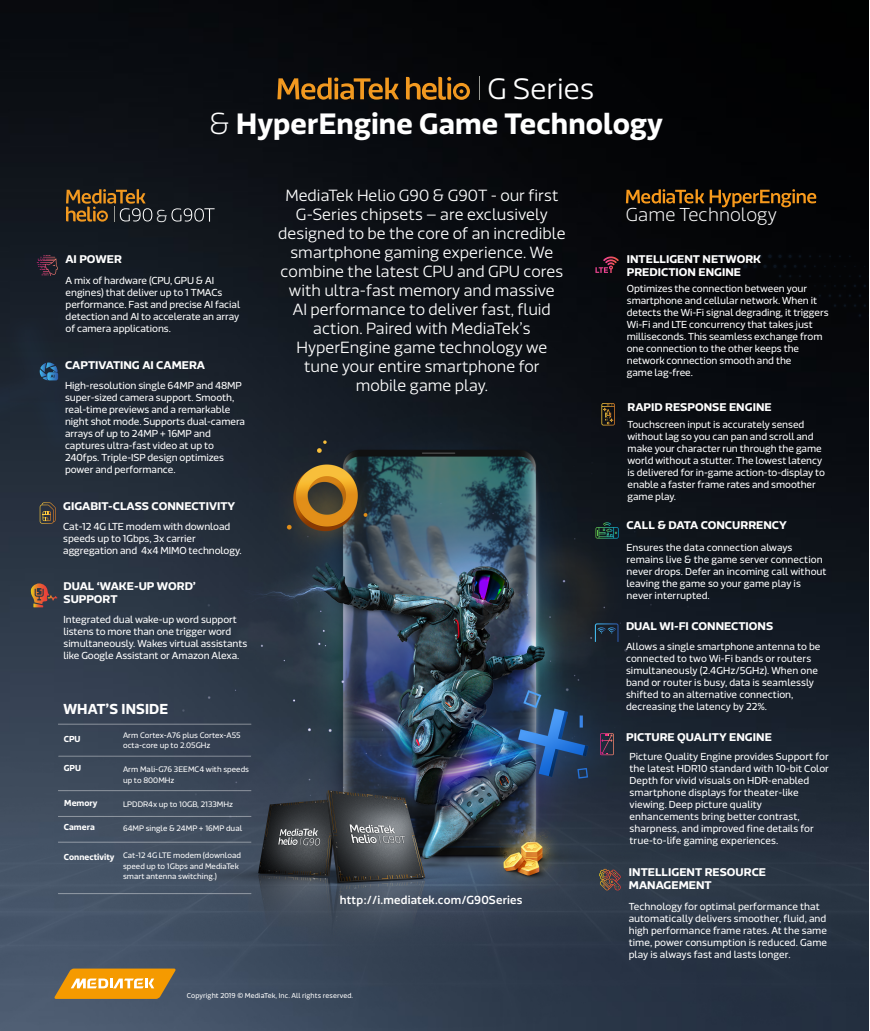
<style>
.page{position:relative;width:870px;height:1031px;background:#fff}
.page>*{position:absolute;margin:0;border:0;box-sizing:border-box;transform-origin:0 0}
.t1{font:700 29px/34.6px "Riona Sans";color:#fff}
.t2{font:200 18.5px "Riona Sans";color:#fff}
.t3{font:200 16.5px "Riona Sans";color:#fff}
.t4{font:300 16px/19px "Riona Sans";color:#fff;text-align:center}
.t5{font:700 14.2px "Riona Sans";letter-spacing:.01em;color:#fff}
.t6{font:500 11.5px "Riona Sans";letter-spacing:.01em;color:#fff}
.t7{font:700 11px/13.2px "Riona Sans";color:#fff;scale:1.07 1}
.t8{font:10px/12px "Riona Sans";letter-spacing:-.01em;color:#fff}
.t9{font:700 8.5px "Riona Sans";color:#fff}
.t10{font:7.8px/10.7px "Riona Sans";color:#fff}
.t11{font:7px "Riona Sans";letter-spacing:.01em;color:#fff}
.s1{font-weight:300}
.s2{font-weight:200}
</style>
<div class="page">
<img style="left:0;top:0;width:868px;height:1030px">
<svg style="left:277px;top:78px;width:122px;height:22px;background:#6b4615"></svg>
<svg style="left:406px;top:77px;width:63px;height:23px"></svg>
<svg style="left:478px;top:76px;width:1px;height:24px"></svg>
<svg style="left:54px;top:968px;width:122px;height:31px;background:#db9b2f"></svg>
<svg style="left:31px;top:583px;width:26px;height:24px"></svg>
<svg style="left:40px;top:502px;width:16px;height:21px"></svg>
<svg style="left:40px;top:255px;width:18px;height:21px"></svg>
<svg style="left:40px;top:362px;width:18px;height:18px"></svg>
<svg style="left:595px;top:256px;width:23px;height:17px"></svg>
<svg style="left:594px;top:623px;width:24px;height:19px"></svg>
<svg style="left:595px;top:522px;width:23px;height:16px"></svg>
<svg style="left:601px;top:403px;width:13px;height:22px"></svg>
<svg style="left:599px;top:869px;width:22px;height:21px"></svg>
<svg style="left:599px;top:733px;width:14px;height:22px"></svg>
<svg style="left:66px;top:189px;width:86px;height:33px;background:#564226"></svg>
<svg style="left:171px;top:208px;width:43px;height:14px"></svg>
<svg style="left:625px;top:189px;width:190px;height:22px;background:#442b0c"></svg>
<svg style="left:58px;top:755px;width:193px;height:1px"></svg>
<hr style="left:58px;top:790px;width:193px;height:1px;background:#fff">
<hr style="left:58px;top:816px;width:193px;height:1px;background:#fff">
<hr style="left:58px;top:841px;width:193px;height:1px;background:#fff">
<hr style="left:58px;top:893px;width:193px;height:1px;background:#fff">
<hr style="left:58px;top:723px;width:193px;height:1px;background:#fff">
<h1 class="t1" style="left:209px;top:73px;width:455px;text-indent:278px"><span class="s1">G Series<br></span><span class="s2">&amp;</span> HyperEngine Game Technology</h1>
<p class="t4" style="left:278px;top:186px;width:289px">MediaTek Helio G90 &amp; G90T - our first G-Series chipsets – are exclusively designed to be the core of an incredible smartphone gaming experience. We combine the latest CPU and GPU cores with ultra-fast memory and massive<br>AI performance to deliver fast, fluid action. Paired with MediaTek’s HyperEngine game technology we tune your entire smartphone for mobile game play.</p>
<h3 class="t3" style="left:156px;top:206px;width:14px">&amp;</h3>
<h2 class="t2" style="left:625px;top:204px;width:152px">Game Technology</h2>
<p class="t7" style="left:65px;top:253px;width:54px">AI POWER</p>
<p class="t8" style="left:66px;top:275px;width:176px">A mix of hardware (CPU, GPU &amp; AI engines) that deliver up to 1 TMACs performance. Fast and precise AI facial detection and AI to accelerate an array of camera applications.</p>
<p class="t7" style="left:626px;top:253px;width:127px">INTELLIGENT NETWORK<br>PREDICTION ENGINE</p>
<p class="t8" style="left:626px;top:283px;width:203px">Optimizes the connection between your smartphone and cellular network. When it detects the Wi-Fi signal degrading, it triggers Wi-Fi and LTE concurrency that takes just milliseconds. This seamless exchange from one connection to the other keeps the network connection smooth and the<br>game lag-free.</p>
<p class="t7" style="left:65px;top:359px;width:132px">CAPTIVATING AI CAMERA</p>
<p class="t8" style="left:65px;top:380px;width:182px">High-resolution single 64MP and 48MP super-sized camera support. Smooth, real-time previews and a remarkable night shot mode. Supports dual-camera arrays of up to 24MP + 16MP and captures ultra-fast video at up to 240fps. Triple-ISP design optimizes power and performance.</p>
<p class="t7" style="left:627px;top:400px;width:136px">RAPID RESPONSE ENGINE</p>
<p class="t8" style="left:627px;top:419px;width:199px">Touchscreen input is accurately sensed without lag so you can pan and scroll and make your character run through the game world without a stutter. The lowest latency is delivered for in-game action-to-display to enable a faster frame rates and smoother game play.</p>
<p class="t7" style="left:63px;top:500px;width:162px">GIGABIT-CLASS CONNECTIVITY</p>
<p class="t8" style="left:63px;top:520px;width:180px">Cat-12 4G LTE modem with download speeds up to 1Gbps, 3x carrier aggregation and 4x4 MIMO technology.</p>
<p class="t7" style="left:626px;top:519px;width:151px">CALL &amp; DATA CONCURRENCY</p>
<p class="t8" style="left:626px;top:541px;width:202px">Ensures the data connection always remains live &amp; the game server connection never drops. Defer an incoming call without leaving the game so your game play is never interrupted.</p>
<p class="t7" style="left:63px;top:580px;width:125px">DUAL ‘WAKE-UP WORD’<br>SUPPORT</p>
<p class="t8" style="left:63px;top:614px;width:185px">Integrated dual wake-up word support listens to more than one trigger word simultaneously. Wakes virtual assistants like Google Assistant or Amazon Alexa.</p>
<p class="t7" style="left:625px;top:620px;width:139px">DUAL WI-FI CONNECTIONS</p>
<p class="t8" style="left:625px;top:640px;width:196px">Allows a single smartphone antenna to be connected to two Wi-Fi bands or routers simultaneously (2.4GHz/5GHz). When one band or router is busy, data is seamlessly shifted to an alternative connection, decreasing the latency by 22%.</p>
<h3 class="t5" style="left:63px;top:700px;width:106px">WHAT’S INSIDE</h3>
<p class="t9" style="left:64px;top:733px;width:18px">CPU</p>
<p class="t9" style="left:64px;top:762px;width:19px">GPU</p>
<p class="t9" style="left:64px;top:798px;width:35px">Memory</p>
<p class="t9" style="left:64px;top:822px;width:32px">Camera</p>
<p class="t9" style="left:64px;top:851px;width:52px">Connectivity</p>
<p class="t10" style="left:123px;top:731px;width:119px;line-height:9.4px">Arm Cortex-A76 plus Cortex-A55 octa-core up to 2.05GHz</p>
<p class="t10" style="left:123px;top:764px;width:128px">Arm Mali-G76 3EEMC4 with speeds up to 800MHz</p>
<p class="t10" style="left:123px;top:799px;width:111px">LPDDR4x up to 10GB, 2133MHz</p>
<p class="t10" style="left:123px;top:823px;width:120px">64MP single &amp; 24MP + 16MP dual</p>
<p class="t10" style="left:123px;top:850px;width:119px">Cat-12 4G LTE modem (download speed up to 1Gbps and MediaTek smart antenna switching.)</p>
<p class="t6" style="left:339px;top:892px;width:184px">http://i.mediatek.com/G90Series</p>
<p class="t11" style="left:187px;top:991px;width:167px">Copyright 2019 © MediaTek, Inc. All rights reserved.</p>
<p class="t7" style="left:626px;top:730px;width:137px">PICTURE QUALITY ENGINE</p>
<p class="t8" style="left:629px;top:751px;width:201px">Picture Quality Engine provides Support for the latest HDR10 standard with 10-bit Color Depth for vivid visuals on HDR-enabled smartphone displays for theater-like viewing. Deep picture quality enhancements bring better contrast, sharpness, and improved fine details for true-to-life gaming experiences.</p>
<p class="t7" style="left:628px;top:865px;width:130px">INTELLIGENT RESOURCE<br>MANAGEMENT</p>
<p class="t8" style="left:628px;top:900px;width:200px">Technology for optimal performance that automatically delivers smoother, fluid, and high performance frame rates. At the same time, power consumption is reduced. Game play is always fast and lasts longer.</p>
</div>
